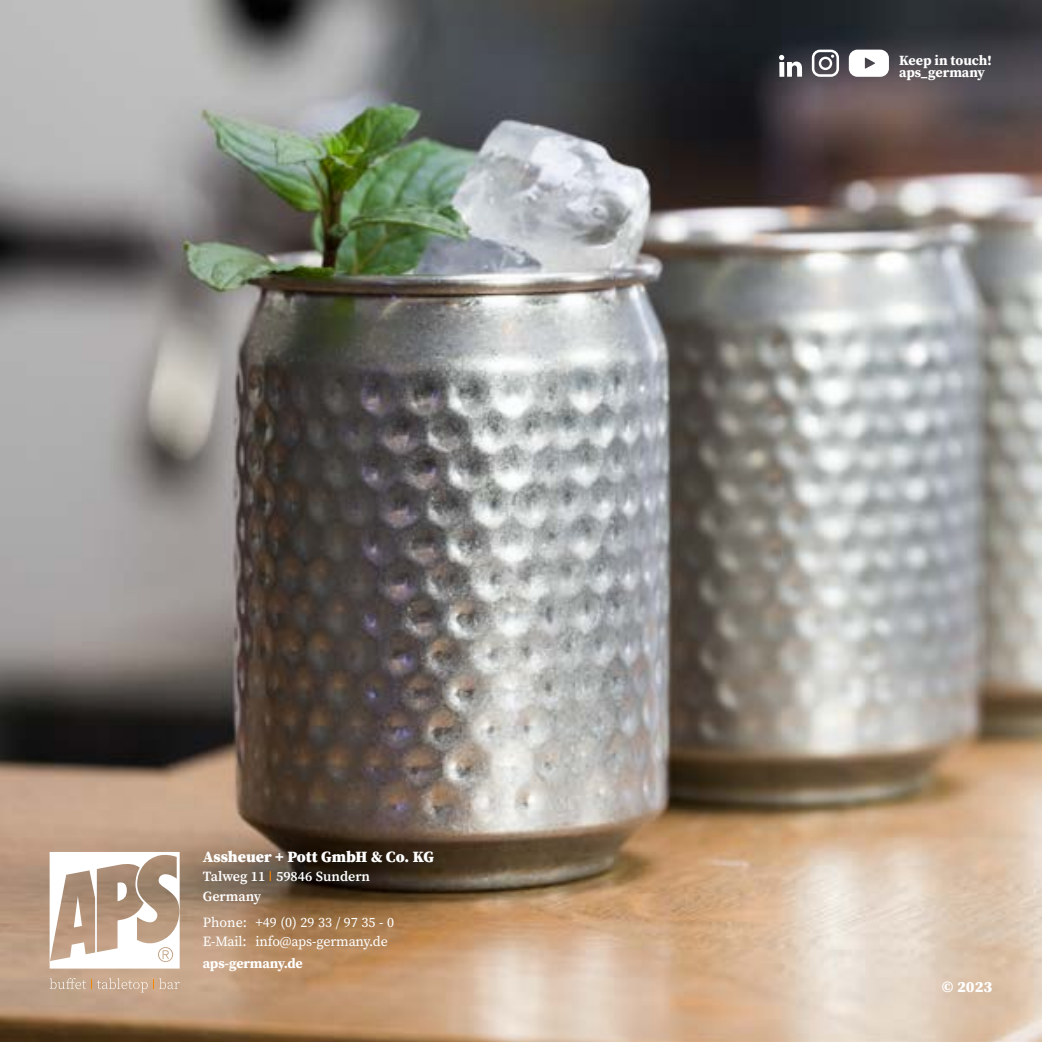
<style>
.page{position:relative;width:1042px;height:1042px;background:#fff}
.page>*{position:absolute;margin:0;border:0;box-sizing:border-box;transform-origin:0 0}
.t1{font:900 15.75px "Source Serif Pro";color:#fff}
.t2{font:14px/19.2px "Source Serif Pro";letter-spacing:-.01em;color:#fff}
.t3{font:700 14px/12.2px "Source Serif Pro";letter-spacing:-.01em;color:#fff}
.t4{font:600 14px/19.2px "Source Serif Pro";color:#fff}
.s1{font-family:"Frutiger LT Std";font-weight:400;font-stretch:condensed;color:#f18606}
</style>
<div class="page">
<img style="left:0;top:0;width:1042px;height:1042px">
<svg style="left:50px;top:978px;width:130px;height:14px;background:#ccaf96"></svg>
<svg style="left:50px;top:852px;width:130px;height:116px"></svg>
<svg style="left:779px;top:55px;width:23px;height:22px"></svg>
<svg style="left:812px;top:50px;width:27px;height:27px"></svg>
<svg style="left:849px;top:50px;width:40px;height:27px"></svg>
<p class="t1" style="left:203px;top:846px;width:232px">Assheuer + Pott GmbH &amp; Co. KG</p>
<p class="t4" style="left:203px;top:867px;width:169px">Talweg 11 <span class="s1">I</span> 59846 Sundern<br>Germany</p>
<p class="t2" style="left:203px;top:912px;width:193px">Phone: +49 (0) 29 33 / 97 35 - 0<br>E-Mail: info@aps-germany.de</p>
<p class="t3" style="left:203px;top:957px;width:101px">aps-germany.de</p>
<p class="t3" style="left:899px;top:53px;width:94px">Keep in touch! aps_germany</p>
<p class="t1" style="left:942px;top:976px;width:52px">© 2023</p>
</div>
